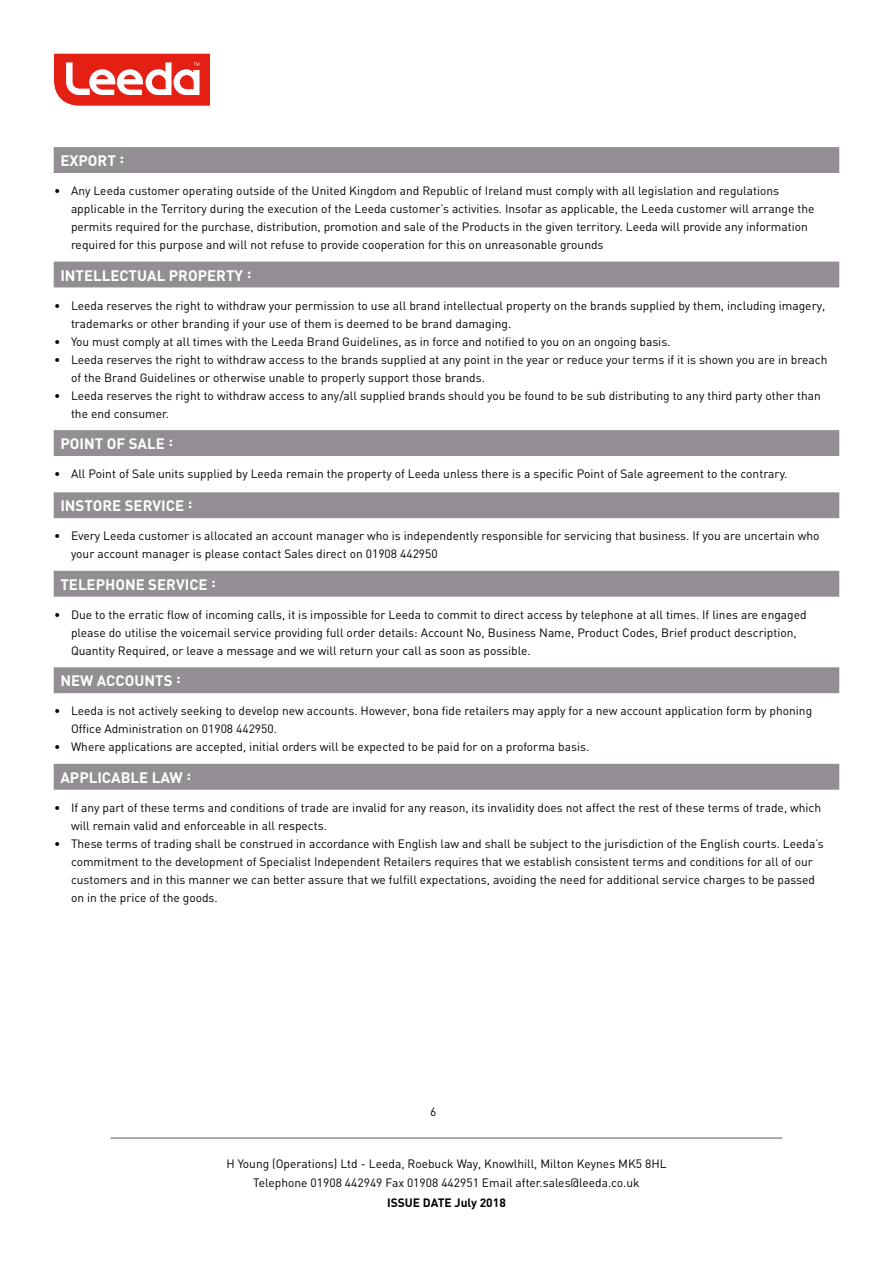
<style>
.page{position:relative;width:893px;height:1263px;background:#fff}
.page>*{position:absolute;margin:0;border:0;box-sizing:border-box;transform-origin:0 0}
.t1{font:700 15px "DIN";color:#fff}
.t2{font:12px/18px "DIN";color:#000}
.t3{font:700 12px "DIN";color:#000}
</style>
<div class="page">
<div style="left:54px;top:148px;width:785px;height:24px;background:#938e94"></div>
<div style="left:54px;top:147px;width:785px;height:26px;border:1px solid #938e94"></div>
<div style="left:54px;top:262px;width:785px;height:25px;background:#938e94"></div>
<div style="left:54px;top:431px;width:785px;height:24px;background:#938e94"></div>
<div style="left:54px;top:430px;width:785px;height:26px;border:1px solid #938e94"></div>
<div style="left:54px;top:493px;width:785px;height:24px;background:#938e94"></div>
<div style="left:54px;top:493px;width:785px;height:25px;border:1px solid #938e94"></div>
<div style="left:54px;top:571px;width:785px;height:25px;background:#938e94"></div>
<svg style="left:54px;top:54px;width:156px;height:51px"></svg>
<div style="left:54px;top:668px;width:785px;height:24px;background:#938e94"></div>
<div style="left:54px;top:668px;width:785px;height:25px;border:1px solid #938e94"></div>
<div style="left:54px;top:764px;width:785px;height:25px;background:#938e94"></div>
<hr style="left:111px;top:1137px;width:671px;height:2px;background:#938e94">
<p class="t1" style="left:60px;top:151px;width:65px">EXPORT :</p>
<p class="t2" style="left:71px;top:182px;width:745px;text-indent:-17px">• Any Leeda customer operating outside of the United Kingdom and Republic of Ireland must comply with all legislation and regulations applicable in the Territory during the execution of the Leeda customer’s activities. Insofar as applicable, the Leeda customer will arrange the permits required for the purchase, distribution, promotion and sale of the Products in the given territory. Leeda will provide any information required for this purpose and will not refuse to provide cooperation for this on unreasonable grounds</p>
<p class="t1" style="left:60px;top:266px;width:192px">INTELLECTUAL PROPERTY :</p>
<p class="t2" style="left:71px;top:296px;width:756px;text-indent:-17px">• Leeda reserves the right to withdraw your permission to use all brand intellectual property on the brands supplied by them, including imagery, trademarks or other branding if your use of them is deemed to be brand damaging.</p>
<p class="t2" style="left:54px;top:332px;width:618px">• You must comply at all times with the Leeda Brand Guidelines, as in force and notified to you on an ongoing basis.</p>
<p class="t2" style="left:71px;top:350px;width:758px;text-indent:-17px">• Leeda reserves the right to withdraw access to the brands supplied at any point in the year or reduce your terms if it is shown you are in breach of the Brand Guidelines or otherwise unable to properly support those brands.</p>
<p class="t2" style="left:71px;top:386px;width:751px;text-indent:-17px">• Leeda reserves the right to withdraw access to any/all supplied brands should you be found to be sub distributing to any third party other than the end consumer.</p>
<p class="t1" style="left:60px;top:434px;width:114px">POINT OF SALE :</p>
<p class="t2" style="left:54px;top:465px;width:735px">• All Point of Sale units supplied by Leeda remain the property of Leeda unless there is a specific Point of Sale agreement to the contrary.</p>
<p class="t1" style="left:60px;top:496px;width:133px">INSTORE SERVICE :</p>
<p class="t2" style="left:71px;top:527px;width:750px;text-indent:-17px">• Every Leeda customer is allocated an account manager who is independently responsible for servicing that business. If you are uncertain who your account manager is please contact Sales direct on 01908 442950</p>
<p class="t1" style="left:60px;top:575px;width:157px">TELEPHONE SERVICE :</p>
<p class="t2" style="left:71px;top:605px;width:737px;text-indent:-17px">• Due to the erratic flow of incoming calls, it is impossible for Leeda to commit to direct access by telephone at all times. If lines are engaged please do utilise the voicemail service providing full order details: Account No, Business Name, Product Codes, Brief product description,<br>Quantity Required, or leave a message and we will return your call as soon as possible.</p>
<p class="t1" style="left:60px;top:671px;width:122px">NEW ACCOUNTS :</p>
<p class="t2" style="left:71px;top:702px;width:743px;text-indent:-17px">• Leeda is not actively seeking to develop new accounts. However, bona fide retailers may apply for a new account application form by phoning<br>Office Administration on 01908 442950.</p>
<p class="t2" style="left:54px;top:738px;width:537px">• Where applications are accepted, initial orders will be expected to be paid for on a proforma basis.</p>
<p class="t1" style="left:60px;top:768px;width:132px">APPLICABLE LAW :</p>
<p class="t2" style="left:71px;top:798px;width:752px;text-indent:-17px">• If any part of these terms and conditions of trade are invalid for any reason, its invalidity does not affect the rest of these terms of trade, which will remain valid and enforceable in all respects.</p>
<p class="t2" style="left:71px;top:834px;width:754px;text-indent:-17px">• These terms of trading shall be construed in accordance with English law and shall be subject to the jurisdiction of the English courts. Leeda’s commitment to the development of Specialist Independent Retailers requires that we establish consistent terms and conditions for all of our customers and in this manner we can better assure that we fulfill expectations, avoiding the need for additional service charges to be passed on in the price of the goods.</p>
<p class="t2" style="left:430px;top:1103px;width:8px">6</p>
<p class="t2" style="left:226px;top:1153px;width:442px;line-height:19.5px;text-align:center">H Young (Operations) Ltd - Leeda, Roebuck Way, Knowlhill, Milton Keynes MK5 8HL<br>Telephone 01908 442949 Fax 01908 442951 Email after.sales@leeda.co.uk</p>
<p class="t3" style="left:387px;top:1194px;width:120px">ISSUE DATE July 2018</p>
</div>
